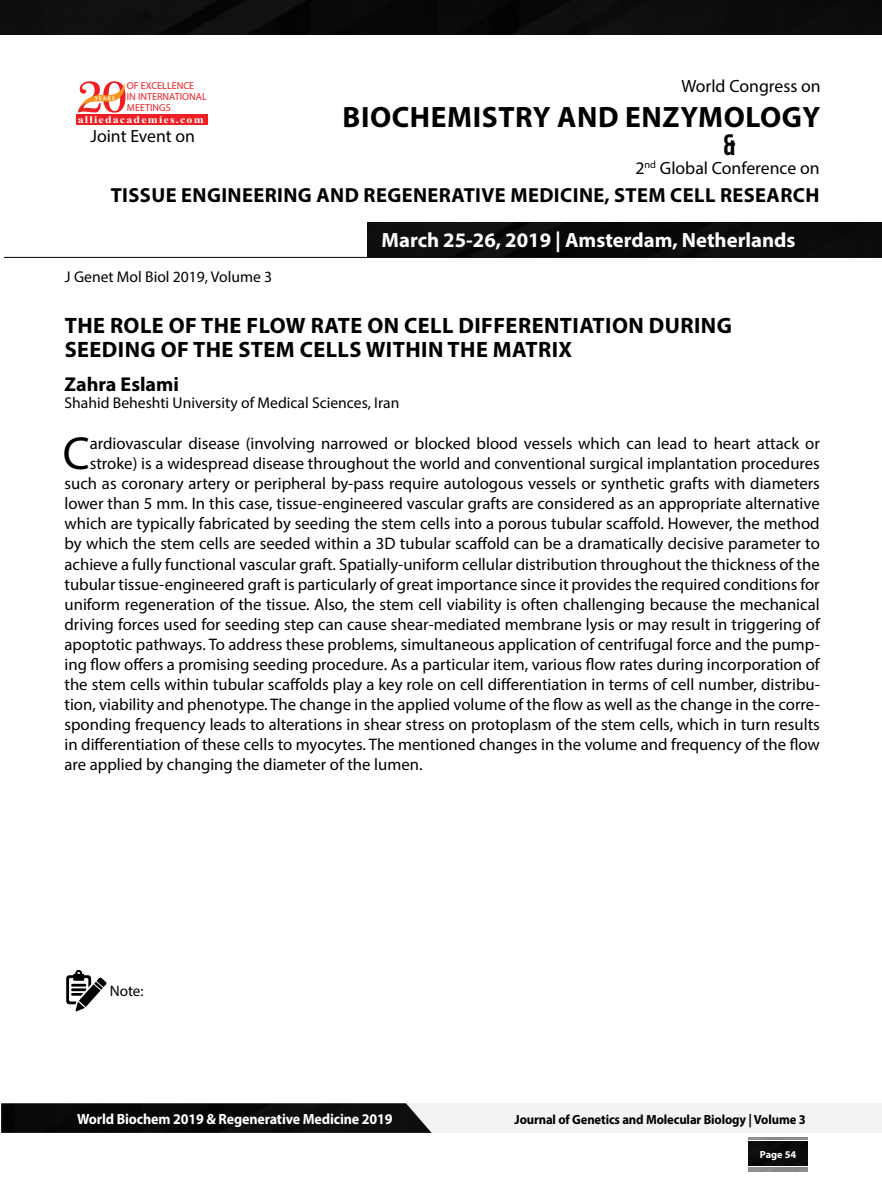
<style>
.page{position:relative;width:882px;height:1197px;background:#fff}
.page>*{position:absolute;margin:0;border:0;box-sizing:border-box;transform-origin:0 0}
.t1{font:46.55px "Myriad Pro";color:#000}
.t2{font:700 29.57px "Myriad Pro";letter-spacing:.02em;color:#000}
.t3{font:29.57px "Bebas Neue";color:#000}
.t4{font:700 22.4px/24.5px "Myriad Pro";letter-spacing:.02em;color:#000}
.t5{font:700 20.65px "Myriad Pro";color:#fff}
.t6{font:700 20.47px "Myriad Pro";letter-spacing:.02em;color:#000}
.t7{font:700 20.12px "Myriad Pro";color:#000}
.t8{font:17.68px "Myriad Pro";color:#000}
.t9{font:16.8px "Myriad Pro";color:#000}
.t10{font:15.58px "Myriad Pro";color:#000}
.t11{font:15.22px "Myriad Pro";color:#000}
.t12{font:700 14.88px "Myriad Pro";letter-spacing:-.01em;color:#fff;scale:.95 1}
.t13{font:700 13.3px "Myriad Pro";letter-spacing:-.01em;color:#000;scale:.95 1}
.t14{font:700 10.33px "Myriad Pro";color:#fff}
.t15{font:10.15px/10.8px "Myriad Pro";color:#ed1f24}
.t16{font:700 10.15px "Times New Roman";letter-spacing:.1em;color:#fff;scale:1.18 1}
.t17{font:5.25px "Oregon LDO Black";letter-spacing:.24em;color:#fff;scale:1.06 1}
</style>
<div class="page">
<svg style="left:66px;top:970px;width:41px;height:41px"></svg>
<div style="left:748px;top:1141px;width:60px;height:25px;background:#0c0c0c"></div>
<hr style="left:748px;top:1137px;width:60px;height:3px;background:#000">
<img style="left:1px;top:1103px;width:431px;height:30px">
<div style="left:367px;top:222px;width:515px;height:35px;background:#0c0c0c"></div>
<div style="left:77px;top:114px;width:131px;height:11px;background:#ed1f24"></div>
<svg style="left:78px;top:81px;width:48px;height:32px"></svg>
<hr style="left:4px;top:257px;width:878px;height:1px;background:#000">
<div style="left:0;top:0;width:882px;height:35px;background:#0d0d0d"></div>
<p class="t15" style="left:127px;top:80px;width:81px">OF EXCELLENCE<br>IN INTERNATIONAL<br>MEETINGS</p>
<p class="t16" style="left:78px;top:112px;width:108px">alliedacademies.com</p>
<p class="t17" style="left:95px;top:95px;width:20px">YEARS</p>
<p class="t8" style="left:91px;top:125px;width:106px">Joint Event on</p>
<p class="t8" style="left:681px;top:75px;width:141px">World Congress on</p>
<h2 class="t2" style="left:343px;top:97px;width:479px">BIOCHEMISTRY AND ENZYMOLOGY</h2>
<h2 class="t3" style="left:723px;top:128px;width:14px">&amp;</h2>
<p class="t8" style="left:635px;top:157px;width:186px">2<sup>nd</sup> Global Conference on</p>
<p class="t6" style="left:111px;top:182px;width:710px">TISSUE ENGINEERING AND REGENERATIVE MEDICINE, STEM CELL RESEARCH</p>
<p class="t10" style="left:65px;top:267px;width:209px">J Genet Mol Biol 2019, Volume 3</p>
<p class="t5" style="left:382px;top:227px;width:415px">March 25-26, 2019 | Amsterdam, Netherlands</p>
<h3 class="t4" style="left:65px;top:312px;width:669px">THE ROLE OF THE FLOW RATE ON CELL DIFFERENTIATION DURING<br>SEEDING OF THE STEM CELLS WITHIN THE MATRIX</h3>
<p class="t7" style="left:64px;top:371px;width:116px">Zahra Eslami</p>
<p class="t10" style="left:64px;top:393px;width:336px">Shahid Beheshti University of Medical Sciences, Iran</p>
<h1 class="t1" style="left:63px;top:425px;width:28px">C</h1>
<p class="t9" style="left:90px;top:433px;width:732px">ardiovascular disease (involving narrowed or blocked blood vessels which can lead to heart attack or</p>
<p class="t9" style="left:90px;top:453px;width:732px">stroke) is a widespread disease throughout the world and conventional surgical implantation procedures</p>
<p class="t9" style="left:64px;top:473px;width:757px">such as coronary artery or peripheral by-pass require autologous vessels or synthetic grafts with diameters</p>
<p class="t9" style="left:64px;top:493px;width:757px">lower than 5 mm. In this case, tissue-engineered vascular grafts are considered as an appropriate alternative</p>
<p class="t9" style="left:64px;top:513px;width:757px">which are typically fabricated by seeding the stem cells into a porous tubular scaffold. However, the method</p>
<p class="t9" style="left:64px;top:533px;width:757px">by which the stem cells are seeded within a 3D tubular scaffold can be a dramatically decisive parameter to</p>
<p class="t9" style="left:64px;top:554px;width:757px">achieve a fully functional vascular graft. Spatially-uniform cellular distribution throughout the thickness of the</p>
<p class="t9" style="left:64px;top:574px;width:757px">tubular tissue-engineered graft is particularly of great importance since it provides the required conditions for</p>
<p class="t9" style="left:64px;top:594px;width:757px">uniform regeneration of the tissue. Also, the stem cell viability is often challenging because the mechanical</p>
<p class="t9" style="left:64px;top:614px;width:757px">driving forces used for seeding step can cause shear-mediated membrane lysis or may result in triggering of</p>
<p class="t9" style="left:64px;top:634px;width:757px">apoptotic pathways. To address these problems, simultaneous application of centrifugal force and the pump-</p>
<p class="t9" style="left:64px;top:654px;width:757px">ing flow offers a promising seeding procedure. As a particular item, various flow rates during incorporation of</p>
<p class="t9" style="left:64px;top:674px;width:757px">the stem cells within tubular scaffolds play a key role on cell differentiation in terms of cell number, distribu-</p>
<p class="t9" style="left:64px;top:694px;width:757px">tion, viability and phenotype. The change in the applied volume of the flow as well as the change in the corre-</p>
<p class="t9" style="left:64px;top:714px;width:757px">sponding frequency leads to alterations in shear stress on protoplasm of the stem cells, which in turn results</p>
<p class="t9" style="left:64px;top:734px;width:757px">in differentiation of these cells to myocytes. The mentioned changes in the volume and frequency of the flow</p>
<p class="t9" style="left:64px;top:754px;width:359px">are applied by changing the diameter of the lumen.</p>
<p class="t11" style="left:110px;top:982px;width:35px">Note:</p>
<p class="t12" style="left:77px;top:1109px;width:333px">World Biochem 2019 &amp; Regenerative Medicine 2019</p>
<p class="t13" style="left:515px;top:1110px;width:308px">Journal of Genetics and Molecular Biology | Volume 3</p>
<p class="t14" style="left:760px;top:1148px;width:38px">Page 54</p>
</div>
